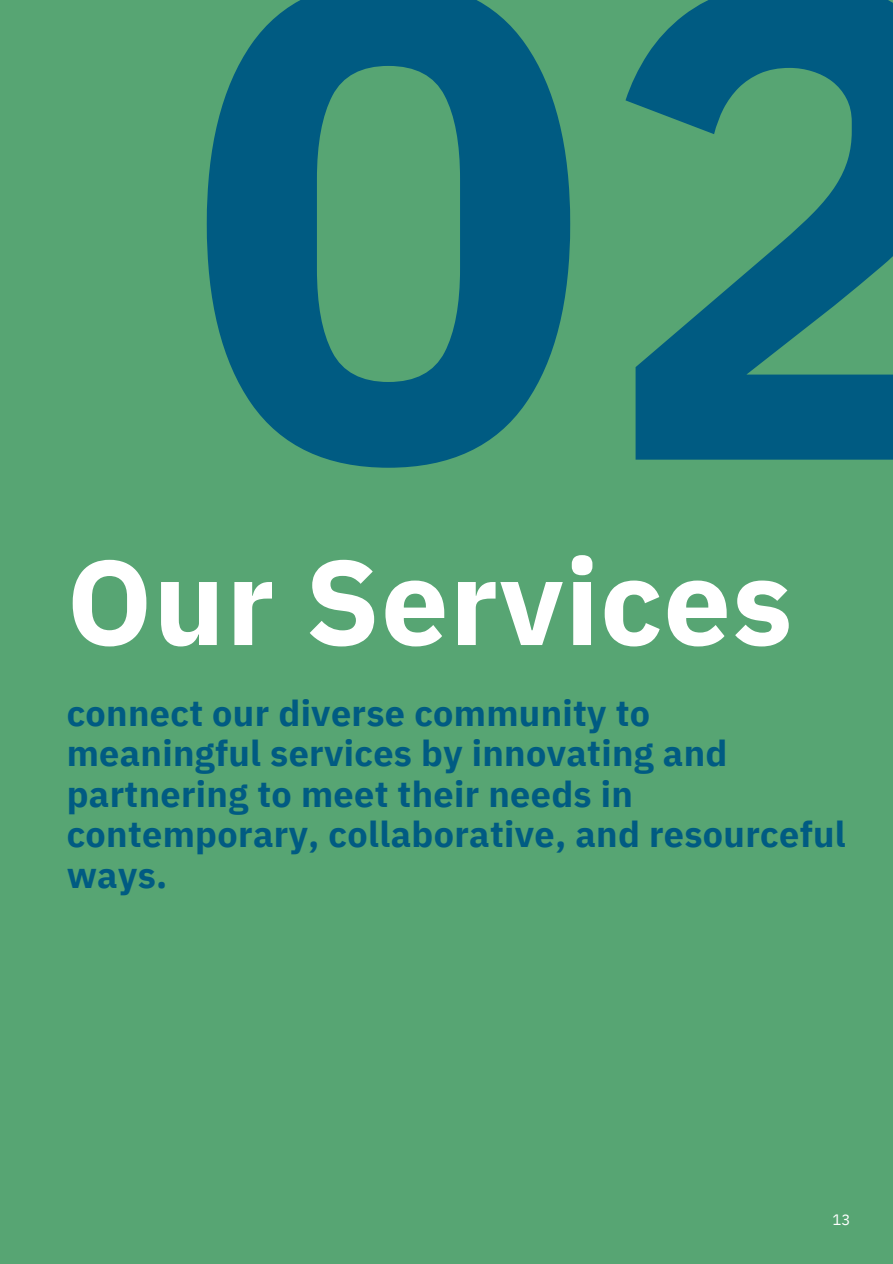
<style>
.page{position:relative;width:893px;height:1264px;background:#fff}
.page>*{position:absolute;margin:0;border:0;box-sizing:border-box;transform-origin:0 0}
.t1{font:700 675px "IBM Plex Sans";color:#005b82}
.t2{font:700 120px "IBM Plex Sans";letter-spacing:.01em;color:#fff}
.t3{font:700 36px/40.5px "IBM Plex Sans";letter-spacing:.01em;color:#005b82}
.t4{font:15px "IBM Plex Sans";color:#fff}
</style>
<div class="page">
<div style="left:0;top:0;width:892px;height:1263px;background:#57a573"></div>
<p class="t1" style="left:186px;top:-232px;width:818px">02</p>
<p class="t2" style="left:67px;top:522px;width:727px">Our Services</p>
<h1 class="t3" style="left:67px;top:691px;width:780px">connect our diverse community to meaningful services by innovating and partnering to meet their needs in contemporary, collaborative, and resourceful ways.</h1>
<p class="t4" style="left:832px;top:1209px;width:19px">13</p>
</div>
